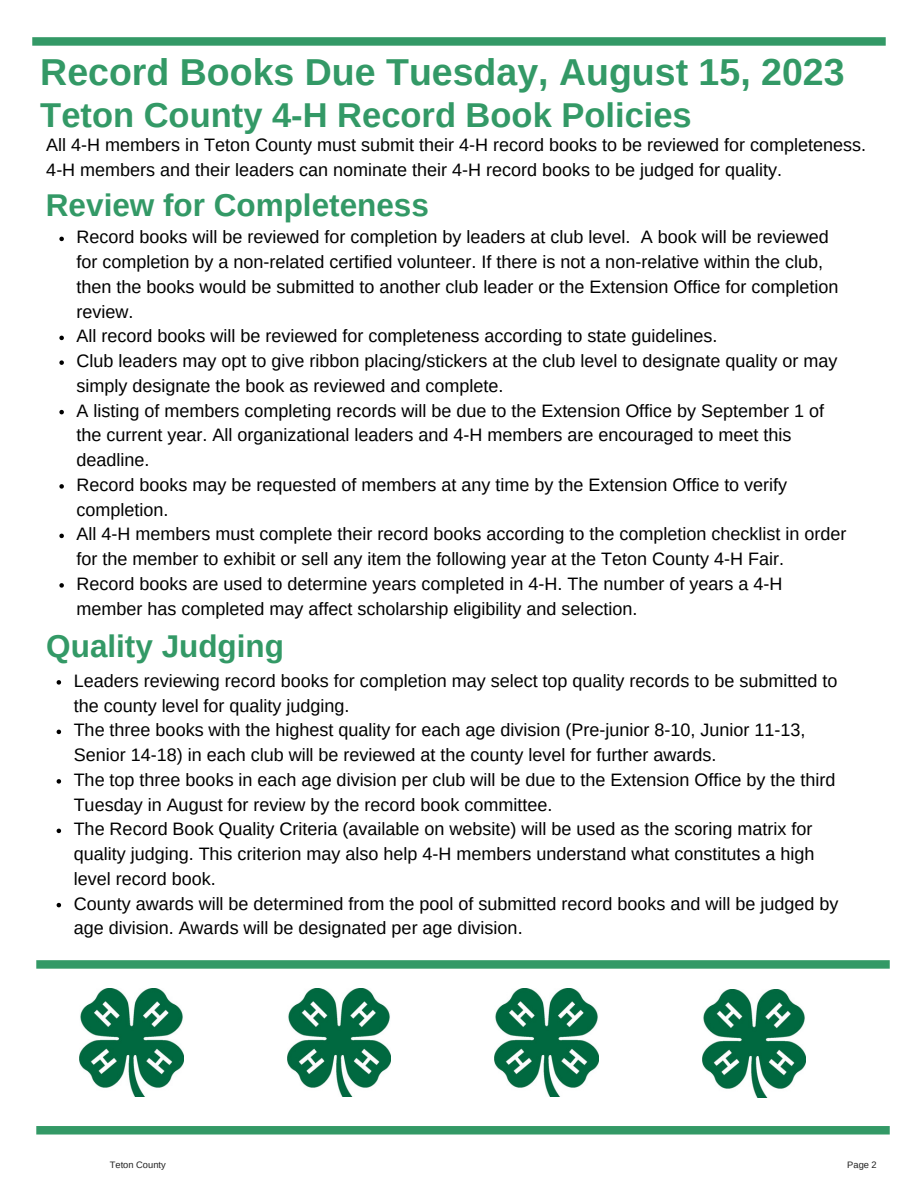
<style>
.page{position:relative;width:918px;height:1188px;background:#fff}
.page>*{position:absolute;margin:0;border:0;box-sizing:border-box;transform-origin:0 0}
.t1{font:700 37.5px "Arimo";color:#396}
.t2{font:700 34.5px "Arimo";color:#396}
.t3{font:700 31.5px "Arimo";color:#396}
.t4{font:18px/24.8px "Arimo";color:#000}
.t5{font:9.3px "Arimo";color:#222}
</style>
<div class="page">
<svg style="left:32px;top:37px;width:854px;height:9px;background:#3e9e6e"></svg>
<svg style="left:36px;top:1126px;width:854px;height:9px;background:#3e9e6e"></svg>
<img style="left:80px;top:988px;width:103px;height:108px">
<svg style="left:36px;top:960px;width:854px;height:9px;background:#3e9e6e"></svg>
<img style="left:287px;top:988px;width:104px;height:108px">
<img style="left:495px;top:988px;width:103px;height:108px">
<img style="left:702px;top:990px;width:104px;height:108px">
<svg style="left:59px;top:237px;width:5px;height:4px"></svg>
<svg style="left:59px;top:336px;width:5px;height:4px"></svg>
<svg style="left:59px;top:360px;width:5px;height:5px"></svg>
<svg style="left:59px;top:410px;width:5px;height:4px"></svg>
<svg style="left:59px;top:484px;width:5px;height:5px"></svg>
<svg style="left:59px;top:534px;width:5px;height:4px"></svg>
<svg style="left:59px;top:583px;width:5px;height:5px"></svg>
<svg style="left:57px;top:680px;width:4px;height:5px"></svg>
<svg style="left:57px;top:730px;width:4px;height:4px"></svg>
<svg style="left:57px;top:779px;width:4px;height:5px"></svg>
<svg style="left:57px;top:829px;width:4px;height:4px"></svg>
<svg style="left:57px;top:903px;width:4px;height:4px"></svg>
<p class="t1" style="left:40px;top:51px;width:806px">Record Books Due Tuesday, August 15, 2023</p>
<p class="t2" style="left:40px;top:96px;width:653px">Teton County 4-H Record Book Policies</p>
<p class="t4" style="left:46px;top:133px;width:821px">All 4-H members in Teton County must submit their 4-H record books to be reviewed for completeness.</p>
<p class="t4" style="left:46px;top:158px;width:737px">4-H members and their leaders can nominate their 4-H record books to be judged for quality.</p>
<p class="t3" style="left:46px;top:187px;width:385px">Review for Completeness</p>
<p class="t4" style="left:76px;top:225px;width:763px">Record books will be reviewed for completion by leaders at club level. A book will be reviewed for completion by a non-related certified volunteer. If there is not a non-relative within the club, then the books would be submitted to another club leader or the Extension Office for completion review.</p>
<p class="t4" style="left:76px;top:324px;width:642px">All record books will be reviewed for completeness according to state guidelines.</p>
<p class="t4" style="left:76px;top:349px;width:762px">Club leaders may opt to give ribbon placing/stickers at the club level to designate quality or may simply designate the book as reviewed and complete.</p>
<p class="t4" style="left:76px;top:398px;width:749px">A listing of members completing records will be due to the Extension Office by September 1 of the current year. All organizational leaders and 4-H members are encouraged to meet this deadline.</p>
<p class="t4" style="left:76px;top:472px;width:712px">Record books may be requested of members at any time by the Extension Office to verify completion.</p>
<p class="t4" style="left:76px;top:522px;width:771px">All 4-H members must complete their record books according to the completion checklist in order for the member to exhibit or sell any item the following year at the Teton County 4-H Fair.</p>
<p class="t4" style="left:76px;top:571px;width:707px">Record books are used to determine years completed in 4-H. The number of years a 4-H member has completed may affect scholarship eligibility and selection.</p>
<p class="t3" style="left:46px;top:628px;width:239px">Quality Judging</p>
<p class="t4" style="left:74px;top:668px;width:765px">Leaders reviewing record books for completion may select top quality records to be submitted to the county level for quality judging.</p>
<p class="t4" style="left:74px;top:718px;width:733px">The three books with the highest quality for each age division (Pre-junior 8-10, Junior 11-13,<br>Senior 14-18) in each club will be reviewed at the county level for further awards.</p>
<p class="t4" style="left:74px;top:767px;width:763px">The top three books in each age division per club will be due to the Extension Office by the third<br>Tuesday in August for review by the record book committee.</p>
<p class="t4" style="left:74px;top:817px;width:742px;text-align:justify">The Record Book Quality Criteria (available on website) will be used as the scoring matrix for quality judging. This criterion may also help 4-H members understand what constitutes a high level record book.</p>
<p class="t4" style="left:74px;top:891px;width:766px">County awards will be determined from the pool of submitted record books and will be judged by age division. Awards will be designated per age division.</p>
<p class="t5" style="left:110px;top:1159px;width:57px">Teton County</p>
<p class="t5" style="left:847px;top:1159px;width:31px">Page 2</p>
</div>
